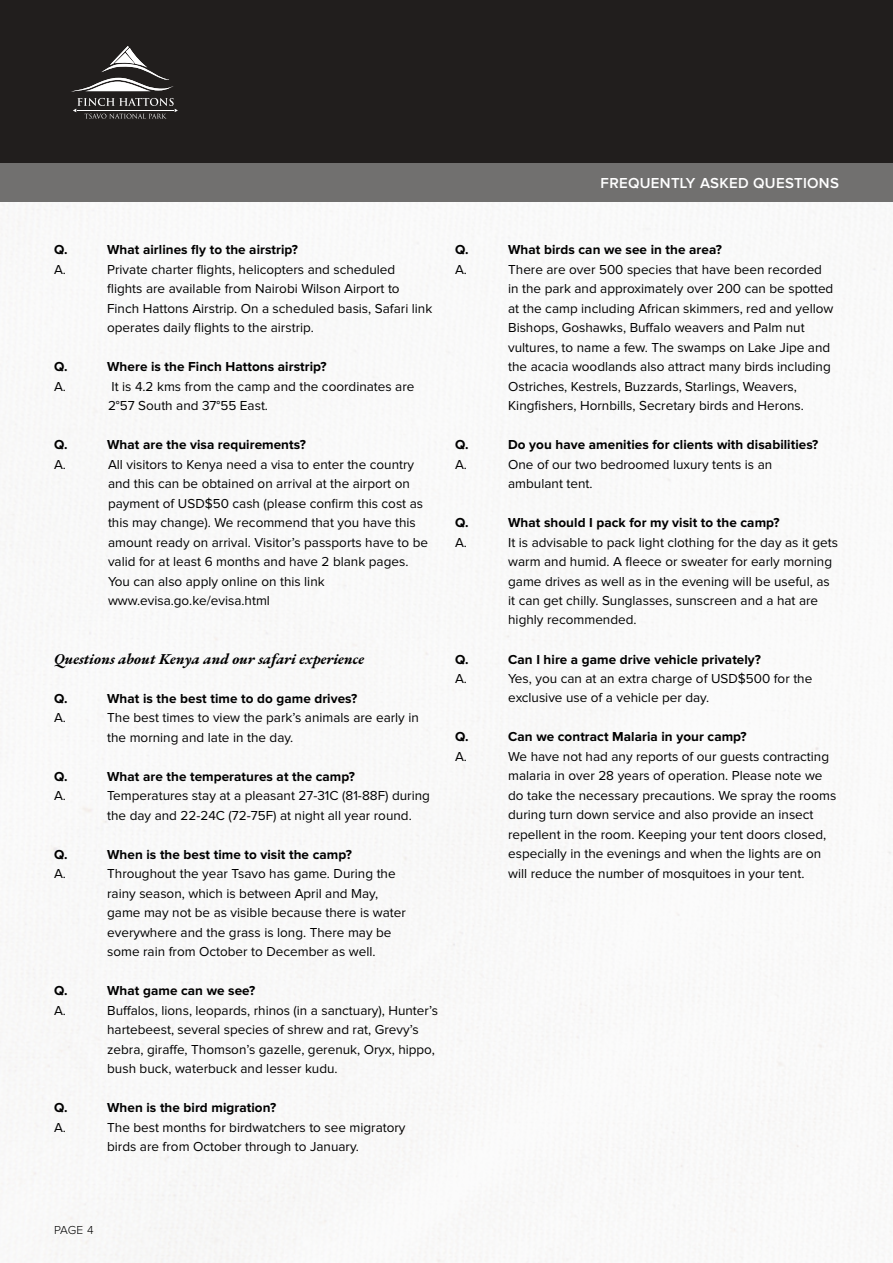
<style>
.page{position:relative;width:893px;height:1263px;background:#fff}
.page>*{position:absolute;margin:0;border:0;box-sizing:border-box;transform-origin:0 0}
.t1{font:italic 700 15px "EB Garamond";color:#000}
.t2{font:600 15px "Proxima Nova";letter-spacing:.02em;color:#fff}
.t3{font:13.5px/19.5px "Proxima Nova";color:#000}
.t4{font:700 13.5px "Proxima Nova";letter-spacing:.005em;color:#000}
.t5{font:300 12px "Proxima Nova";color:#000}
</style>
<div class="page">
<div style="left:0;top:0;width:893px;height:164px;background:#211e1d"></div>
<div style="left:0;top:164px;width:893px;height:38px;background:#71706f"></div>
<svg style="left:73px;top:46px;width:101px;height:45px"></svg>
<svg style="left:73px;top:98px;width:105px;height:21px"></svg>
<p class="t2" style="left:601px;top:176px;width:240px">FREQUENTLY ASKED QUESTIONS</p>
<p class="t4" style="left:54px;top:242px;width:15px">Q.</p>
<p class="t4" style="left:107px;top:242px;width:192px">What airlines fly to the airstrip?</p>
<p class="t3" style="left:54px;top:260px;width:14px">A.</p>
<p class="t3" style="left:107px;top:260px;width:327px">Private charter flights, helicopters and scheduled flights are available from Nairobi Wilson Airport to Finch Hattons Airstrip. On a scheduled basis, Safari link operates daily flights to the airstrip.</p>
<p class="t4" style="left:54px;top:359px;width:15px">Q.</p>
<p class="t4" style="left:107px;top:359px;width:221px">Where is the Finch Hattons airstrip?</p>
<p class="t3" style="left:54px;top:377px;width:14px">A.</p>
<p class="t3" style="left:108px;top:377px;width:308px">It is 4.2 kms from the camp and the coordinates are<br>2°57 South and 37°55 East.</p>
<p class="t4" style="left:54px;top:437px;width:15px">Q.</p>
<p class="t4" style="left:107px;top:437px;width:200px">What are the visa requirements?</p>
<p class="t3" style="left:54px;top:455px;width:14px">A.</p>
<p class="t3" style="left:108px;top:455px;width:322px">All visitors to Kenya need a visa to enter the country and this can be obtained on arrival at the airport on payment of USD$50 cash (please confirm this cost as this may change). We recommend that you have this amount ready on arrival. Visitor’s passports have to be valid for at least 6 months and have 2 blank pages.<br>You can also apply online on this link www.evisa.go.ke/evisa.html</p>
<p class="t1" style="left:54px;top:648px;width:312px">Questions about Kenya and our safari experience</p>
<p class="t4" style="left:54px;top:690px;width:15px">Q.</p>
<p class="t4" style="left:107px;top:690px;width:252px">What is the best time to do game drives?</p>
<p class="t3" style="left:54px;top:708px;width:14px">A.</p>
<p class="t3" style="left:107px;top:708px;width:313px">The best times to view the park’s animals are early in the morning and late in the day.</p>
<p class="t4" style="left:54px;top:768px;width:15px">Q.</p>
<p class="t4" style="left:107px;top:768px;width:249px">What are the temperatures at the camp?</p>
<p class="t3" style="left:54px;top:786px;width:14px">A.</p>
<p class="t3" style="left:107px;top:786px;width:324px">Temperatures stay at a pleasant 27-31C (81-88F) during the day and 22-24C (72-75F) at night all year round.</p>
<p class="t4" style="left:54px;top:846px;width:15px">Q.</p>
<p class="t4" style="left:107px;top:846px;width:246px">When is the best time to visit the camp?</p>
<p class="t3" style="left:54px;top:864px;width:14px">A.</p>
<p class="t3" style="left:107px;top:864px;width:300px">Throughout the year Tsavo has game. During the rainy season, which is between April and May, game may not be as visible because there is water everywhere and the grass is long. There may be some rain from October to December as well.</p>
<p class="t4" style="left:54px;top:983px;width:15px">Q.</p>
<p class="t4" style="left:107px;top:983px;width:150px">What game can we see?</p>
<p class="t3" style="left:54px;top:1001px;width:14px">A.</p>
<p class="t3" style="left:107px;top:1001px;width:332px">Buffalos, lions, leopards, rhinos (in a sanctuary), Hunter’s hartebeest, several species of shrew and rat, Grevy’s zebra, giraffe, Thomson’s gazelle, gerenuk, Oryx, hippo, bush buck, waterbuck and lesser kudu.</p>
<p class="t4" style="left:54px;top:1100px;width:15px">Q.</p>
<p class="t4" style="left:107px;top:1100px;width:171px">When is the bird migration?</p>
<p class="t3" style="left:54px;top:1118px;width:14px">A.</p>
<p class="t3" style="left:107px;top:1118px;width:300px">The best months for birdwatchers to see migratory birds are from October through to January.</p>
<p class="t4" style="left:455px;top:242px;width:15px">Q.</p>
<p class="t4" style="left:508px;top:242px;width:215px">What birds can we see in the area?</p>
<p class="t3" style="left:455px;top:260px;width:14px">A.</p>
<p class="t3" style="left:508px;top:260px;width:327px">There are over 500 species that have been recorded in the park and approximately over 200 can be spotted at the camp including African skimmers, red and yellow Bishops, Goshawks, Buffalo weavers and Palm nut vultures, to name a few. The swamps on Lake Jipe and the acacia woodlands also attract many birds including Ostriches, Kestrels, Buzzards, Starlings, Weavers, Kingfishers, Hornbills, Secretary birds and Herons.</p>
<p class="t4" style="left:455px;top:437px;width:15px">Q.</p>
<p class="t4" style="left:508px;top:437px;width:312px">Do you have amenities for clients with disabilities?</p>
<p class="t3" style="left:455px;top:455px;width:14px">A.</p>
<p class="t3" style="left:508px;top:455px;width:266px">One of our two bedroomed luxury tents is an ambulant tent.</p>
<p class="t4" style="left:455px;top:515px;width:15px">Q.</p>
<p class="t4" style="left:508px;top:515px;width:273px">What should I pack for my visit to the camp?</p>
<p class="t3" style="left:455px;top:533px;width:14px">A.</p>
<p class="t3" style="left:508px;top:533px;width:331px">It is advisable to pack light clothing for the day as it gets warm and humid. A fleece or sweater for early morning game drives as well as in the evening will be useful, as it can get chilly. Sunglasses, sunscreen and a hat are highly recommended.</p>
<p class="t4" style="left:455px;top:651px;width:15px">Q.</p>
<p class="t4" style="left:508px;top:651px;width:254px">Can I hire a game drive vehicle privately?</p>
<p class="t3" style="left:455px;top:669px;width:14px">A.</p>
<p class="t3" style="left:508px;top:669px;width:306px">Yes, you can at an extra charge of USD$500 for the exclusive use of a vehicle per day.</p>
<p class="t4" style="left:455px;top:729px;width:15px">Q.</p>
<p class="t4" style="left:508px;top:729px;width:240px">Can we contract Malaria in your camp?</p>
<p class="t3" style="left:455px;top:747px;width:14px">A.</p>
<p class="t3" style="left:508px;top:747px;width:330px">We have not had any reports of our guests contracting malaria in over 28 years of operation. Please note we do take the necessary precautions. We spray the rooms during turn down service and also provide an insect repellent in the room. Keeping your tent doors closed, especially in the evenings and when the lights are on will reduce the number of mosquitoes in your tent.</p>
<p class="t5" style="left:54px;top:1225px;width:41px">PAGE 4</p>
</div>
